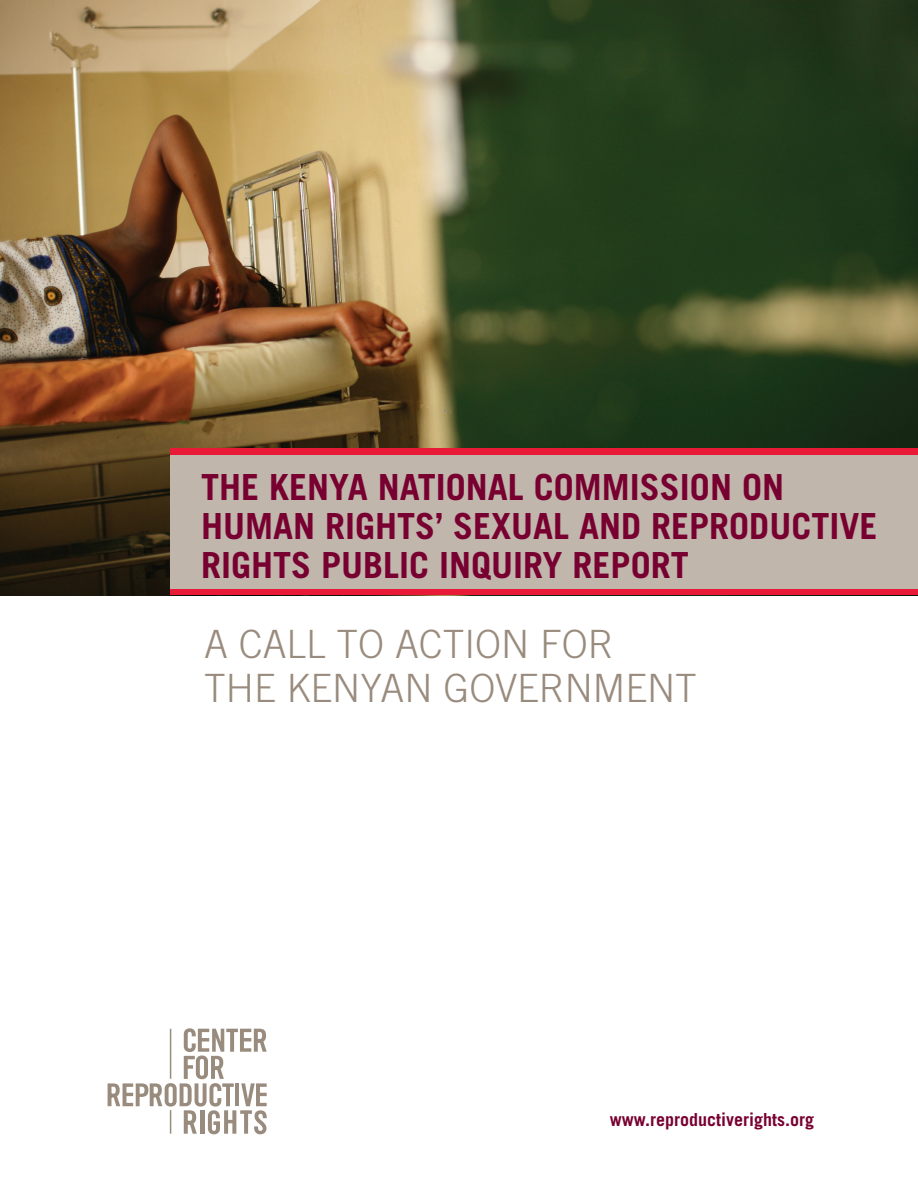
<style>
.page{position:relative;width:918px;height:1188px;background:#fff}
.page>*{position:absolute;margin:0;border:0;box-sizing:border-box;transform-origin:0 0}
.t1{font:300 39px/43.8px "Trade Gothic";color:#998b7d}
.t2{font:700 36px/39px "Trade Gothic";color:#780031}
.t3{font:700 18px "Trade Gothic";color:#780031}
</style>
<div class="page">
<img style="left:0;top:0;width:918px;height:595px">
<div style="left:171px;top:589px;width:747px;height:6px;background:#e91938"></div>
<div style="left:171px;top:455px;width:747px;height:134px;background:#c0b6ab"></div>
<div style="left:171px;top:448px;width:747px;height:7px;background:#e91938"></div>
<svg style="left:108px;top:1028px;width:159px;height:106px"></svg>
<p class="t2" style="left:201px;top:467px;width:678px">THE KENYA NATIONAL COMMISSION ON<br>HUMAN RIGHTS’ SEXUAL AND REPRODUCTIVE<br>RIGHTS PUBLIC INQUIRY REPORT</p>
<p class="t1" style="left:204px;top:622px;width:494px">A CALL TO ACTION FOR<br>THE KENYAN GOVERNMENT</p>
<p class="t3" style="left:610px;top:1108px;width:206px">WWW.REPRODUCTIVERIGHTS.ORG</p>
</div>
